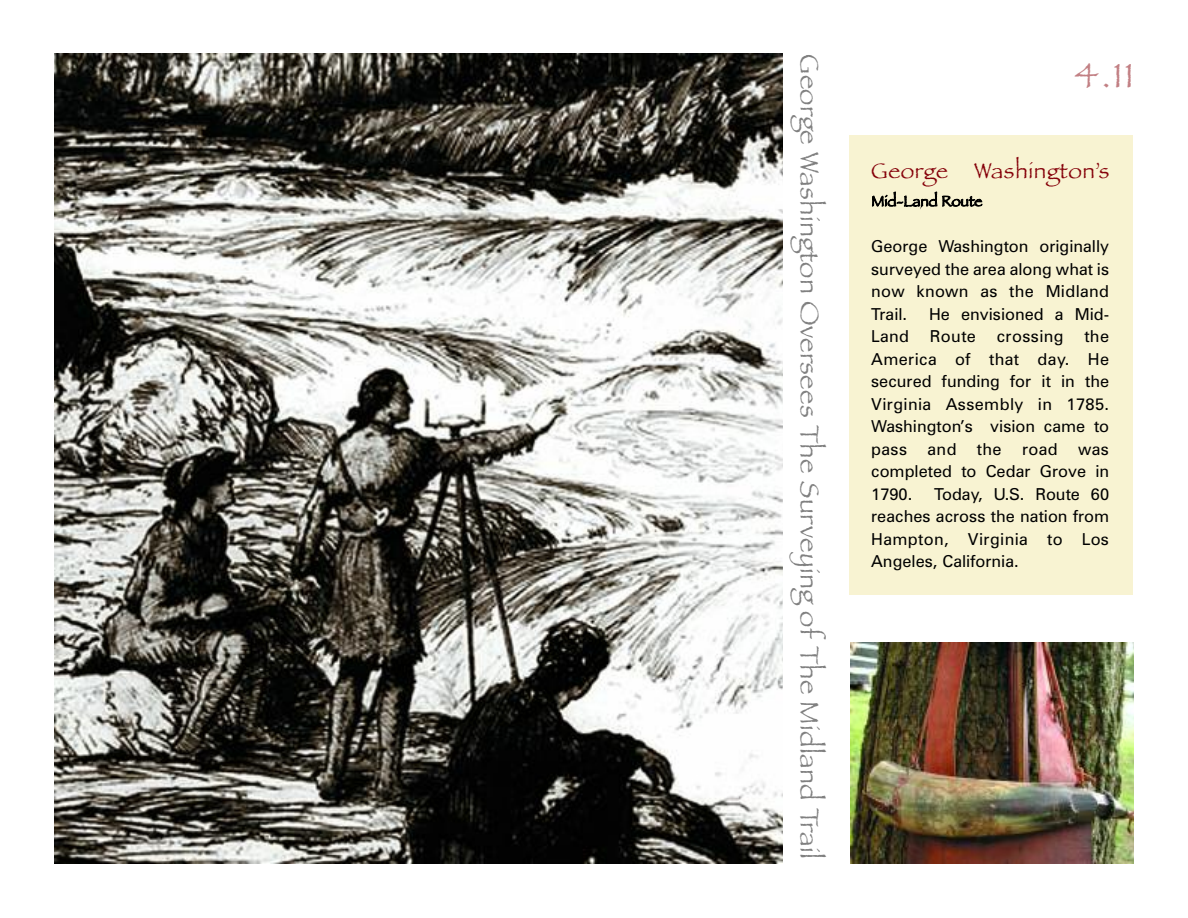
<style>
.page{position:relative;width:1188px;height:918px;background:#fff}
.page>*{position:absolute;margin:0;border:0;box-sizing:border-box;transform-origin:0 0}
.t1{font:36px "Papyrus";color:#c28084}
.t2{font:27px "Papyrus";letter-spacing:.015em;color:#808080}
.t3{font:22.5px "Papyrus";letter-spacing:.025em;color:#850009}
.t4{font:16.5px/22.5px "Zurich BT";color:#000;text-align:justify}
.t5{font:16.5px "Zurich BT";letter-spacing:.02em;color:#000}
.t6{font:15px "Papyrus";color:#000}
</style>
<div class="page">
<img style="left:54px;top:53px;width:729px;height:810px">
<div style="left:849px;top:135px;width:284px;height:460px;background:#f8f3d2"></div>
<img style="left:850px;top:643px;width:284px;height:220px">
<h2 class="t2" style="left:826px;top:54px;width:806px;rotate:90deg">George Washington Oversees The Surveying of The Midland Trail</h2>
<h1 class="t1" style="left:1075px;top:53px;width:61px">4.11</h1>
<h3 class="t3" style="left:871px;top:157px;width:240px">George Washington’s</h3>
<p class="t6" style="left:871px;top:192px;width:112px">Mid-Land Route</p>
<p class="t4" style="left:871px;top:237px;width:239px">George Washington originally surveyed the area along what is now known as the Midland Trail.</p>
<p class="t4" style="left:929px;top:304px;width:181px">He envisioned a Mid-</p>
<p class="t4" style="left:871px;top:327px;width:240px;text-indent:213px">the America of that day. He secured funding for it in the Virginia Assembly in 1785.<br>Washington’s vision came to pass and the road was completed to Cedar Grove in 1790.</p>
<p class="t4" style="left:871px;top:327px;width:39px">Land</p>
<p class="t4" style="left:930px;top:327px;width:48px">Route</p>
<p class="t5" style="left:997px;top:330px;width:68px">crossing</p>
<p class="t4" style="left:871px;top:484px;width:239px;text-indent:63px">Today, U.S. Route 60 reaches across the nation from Hampton, Virginia to Los Angeles, California.</p>
</div>
